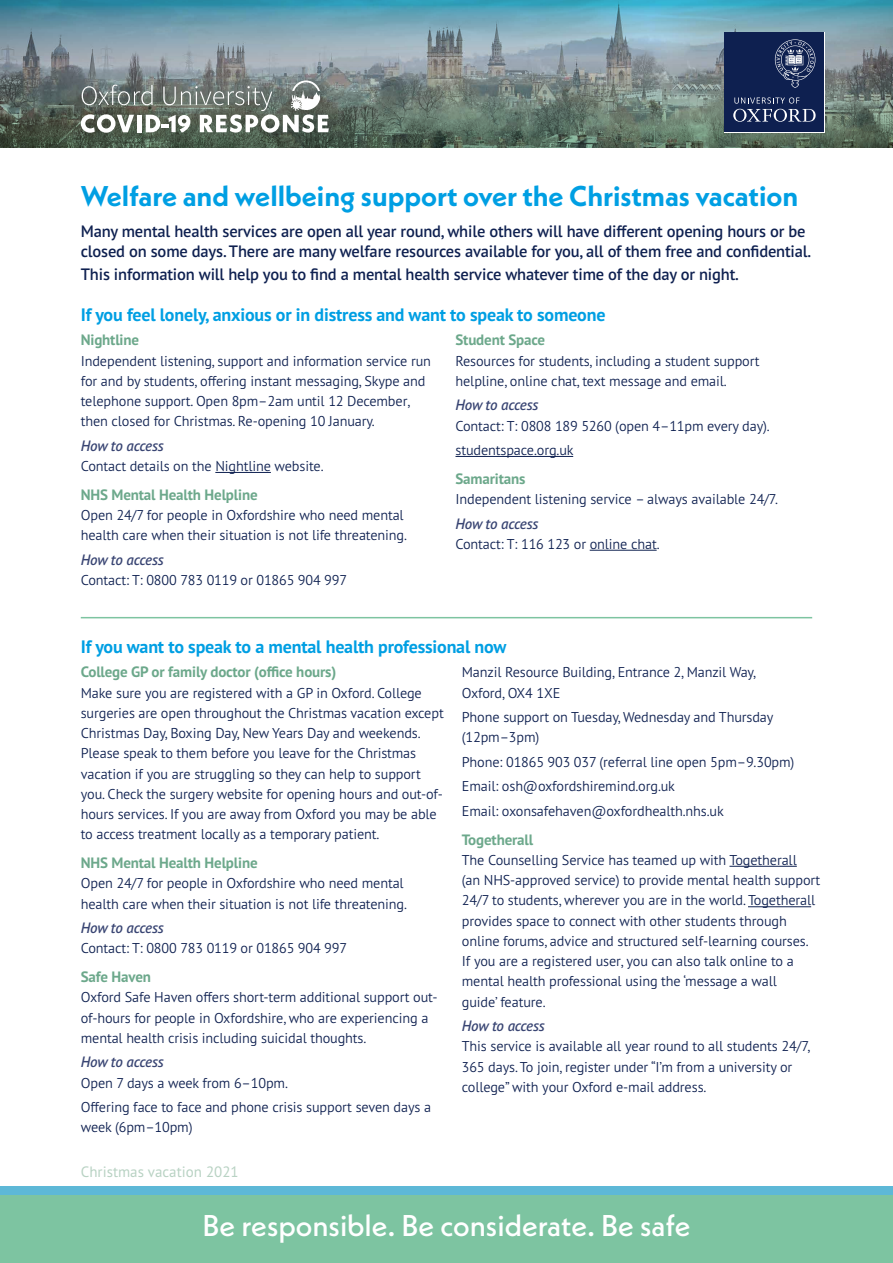
<style>
.page{position:relative;width:893px;height:1263px;background:#fff}
.page>*{position:absolute;margin:0;border:0;box-sizing:border-box;transform-origin:0 0}
.t1{font:30px "Neue Kabel";color:#fff}
.t2{font:500 30px "Neue Kabel";color:#fff}
.t3{font:700 28.5px "Neue Kabel";color:#009fe3}
.header_2{font:700 18px "PT Sans Pro";letter-spacing:-.01em;color:#009fe3}
.INTRO{font:600 16.5px/19.5px "PT Sans Pro";letter-spacing:-.01em;color:#0e2050}
.header_3{font:700 15px "PT Sans Pro";letter-spacing:-.01em;color:#6ca88b}
.header_4{font:italic 600 15px "PT Sans Pro";letter-spacing:-.01em;color:#394573}
.t4{font:15px "PT Sans Pro";color:#b8d2c3}
.body_copy{font:300 14.25px/20.2px "PT Sans Pro";letter-spacing:-.01em;color:#0e2050}
.s1{font-weight:700}
</style>
<div class="page">
<hr style="left:729px;top:866px;width:68px;height:1px;background:#0e2050">
<hr style="left:748px;top:906px;width:63px;height:1px;background:#0e2050">
<img style="left:0;top:0;width:893px;height:147px">
<svg style="left:724px;top:32px;width:101px;height:101px"></svg>
<div style="left:725px;top:33px;width:99px;height:99px;background:#0e2050"></div>
<svg style="left:733px;top:97px;width:83px;height:25px"></svg>
<svg style="left:775px;top:39px;width:40px;height:49px"></svg>
<div style="left:0;top:1194px;width:893px;height:69px;background:#7dc4a1"></div>
<svg style="left:81px;top:80px;width:248px;height:53px"></svg>
<div style="left:0;top:1187px;width:893px;height:8px;background:#5db8d7"></div>
<hr style="left:81px;top:617px;width:731px;height:1px;background:#7dc4a1">
<hr style="left:215px;top:472px;width:56px;height:1px;background:#0e2050">
<hr style="left:455px;top:456px;width:118px;height:1px;background:#0e2050">
<hr style="left:590px;top:550px;width:67px;height:1px;background:#0e2050">
<p class="t3" style="left:81px;top:178px;width:719px">Welfare and wellbeing support over the Christmas vacation</p>
<p class="INTRO" style="left:81px;top:221px;width:732px">Many mental health services are open all year round, while others will have different opening hours or be closed on some days. There are many welfare resources available for you, all of them free and confidential.</p>
<p class="INTRO" style="left:81px;top:264px;width:660px">This information will help you to find a mental health service whatever time of the day or night.</p>
<p class="header_2" style="left:81px;top:303px;width:526px">If you feel lonely, anxious or in distress and want to speak to someone</p>
<p class="header_3" style="left:81px;top:330px;width:60px">Nightline</p>
<p class="body_copy" style="left:81px;top:350px;width:352px">Independent listening, support and information service run for and by students, offering instant messaging, Skype and telephone support. Open 8pm–2am until 12 December, then closed for Christmas. Re-opening 10 January.</p>
<p class="header_4" style="left:81px;top:436px;width:84px">How to access</p>
<p class="body_copy" style="left:81px;top:455px;width:244px">Contact details on the Nightline website.</p>
<p class="header_3" style="left:81px;top:485px;width:178px">NHS Mental Health Helpline</p>
<p class="body_copy" style="left:81px;top:504px;width:328px">Open 24/7 for people in Oxfordshire who need mental health care when their situation is not life threatening.</p>
<p class="header_4" style="left:81px;top:550px;width:84px">How to access</p>
<p class="body_copy" style="left:81px;top:569px;width:268px">Contact: T: 0800 783 0119 or 01865 904 997</p>
<p class="header_3" style="left:455px;top:330px;width:91px">Student Space</p>
<p class="body_copy" style="left:455px;top:350px;width:306px">Resources for students, including a student support helpline, online chat, text message and email.</p>
<p class="header_4" style="left:455px;top:395px;width:84px">How to access</p>
<p class="body_copy" style="left:455px;top:415px;width:316px">Contact: T: 0808 189 5260 (open 4–11pm every day).</p>
<p class="body_copy" style="left:455px;top:439px;width:120px">studentspace.org.uk</p>
<p class="header_3" style="left:455px;top:469px;width:72px">Samaritans</p>
<p class="body_copy" style="left:455px;top:488px;width:324px">Independent listening service – always available 24/7.</p>
<p class="header_4" style="left:455px;top:513px;width:84px">How to access</p>
<p class="body_copy" style="left:455px;top:533px;width:206px">Contact: T: 116 123 or online chat.</p>
<p class="header_2" style="left:81px;top:635px;width:427px">If you want to speak to a mental health professional now</p>
<p class="header_3" style="left:81px;top:662px;width:257px">College GP or family doctor (office hours)</p>
<p class="body_copy" style="left:81px;top:682px;width:365px">Make sure you are registered with a GP in Oxford. College surgeries are open throughout the Christmas vacation except Christmas Day, Boxing Day, New Years Day and weekends.<br>Please speak to them before you leave for the Christmas vacation if you are struggling so they can help to support you. Check the surgery website for opening hours and out-of&shy;hours services. If you are away from Oxford you may be able to access treatment locally as a temporary patient.</p>
<p class="header_3" style="left:81px;top:853px;width:178px">NHS Mental Health Helpline</p>
<p class="body_copy" style="left:81px;top:873px;width:328px">Open 24/7 for people in Oxfordshire who need mental health care when their situation is not life threatening.</p>
<p class="header_4" style="left:81px;top:918px;width:84px">How to access</p>
<p class="body_copy" style="left:81px;top:938px;width:268px">Contact: T: 0800 783 0119 or 01865 904 997</p>
<p class="header_3" style="left:81px;top:967px;width:72px">Safe Haven</p>
<p class="body_copy" style="left:81px;top:987px;width:358px">Oxford Safe Haven offers short-term additional support out&shy;of-hours for people in Oxfordshire, who are experiencing a mental health crisis including suicidal thoughts.</p>
<p class="header_4" style="left:81px;top:1052px;width:84px">How to access</p>
<p class="body_copy" style="left:81px;top:1072px;width:209px">Open 7 days a week from 6–10pm.</p>
<p class="body_copy" style="left:81px;top:1096px;width:352px">Offering face to face and phone crisis support seven days a week (6pm–10pm)</p>
<p class="body_copy" style="left:462px;top:662px;width:296px">Manzil Resource Building, Entrance 2, Manzil Way,<br>Oxford, OX4 1XE</p>
<p class="body_copy" style="left:462px;top:706px;width:313px">Phone support on Tuesday, Wednesday and Thursday (12pm–3pm)</p>
<p class="body_copy" style="left:462px;top:751px;width:334px">Phone: 01865 903 037 (referral line open 5pm–9.30pm)</p>
<p class="body_copy" style="left:462px;top:776px;width:215px">Email: osh@oxfordshiremind.org.uk</p>
<p class="body_copy" style="left:462px;top:800px;width:263px">Email: oxonsafehaven@oxfordhealth.nhs.uk</p>
<p class="header_3" style="left:462px;top:829px;width:73px">Togetherall</p>
<p class="body_copy" style="left:462px;top:849px;width:360px">The Counselling Service has teamed up with Togetherall<br>(an NHS-approved service) to provide mental health support 24/7 to students, wherever you are in the world. Togetherall provides space to connect with other students through online forums, advice and structured self-learning courses.<br>If you are a registered user, you can also talk online to a mental health professional using the ‘message a wall<br>guide’ feature.</p>
<p class="header_4" style="left:462px;top:1016px;width:84px">How to access</p>
<p class="body_copy" style="left:462px;top:1036px;width:350px">This service is available all year round to all students 24/7,<br>365 days. To join, register under “I’m from a university or college” with your Oxford e-mail address.</p>
<p class="t4" style="left:81px;top:1162px;width:159px">Christmas vacation 2021</p>
<h1 class="t2" style="left:203px;top:1206px;width:489px">Be responsible. Be considerate. Be safe</h1>
<h1 class="t1" style="left:49px;top:1206px;width:801px"><span class="s1">Protect</span> our community. <span class="s1">Protect</span> the vulnerable. <span class="s1">Protect</span> yourself.</h1>
</div>
